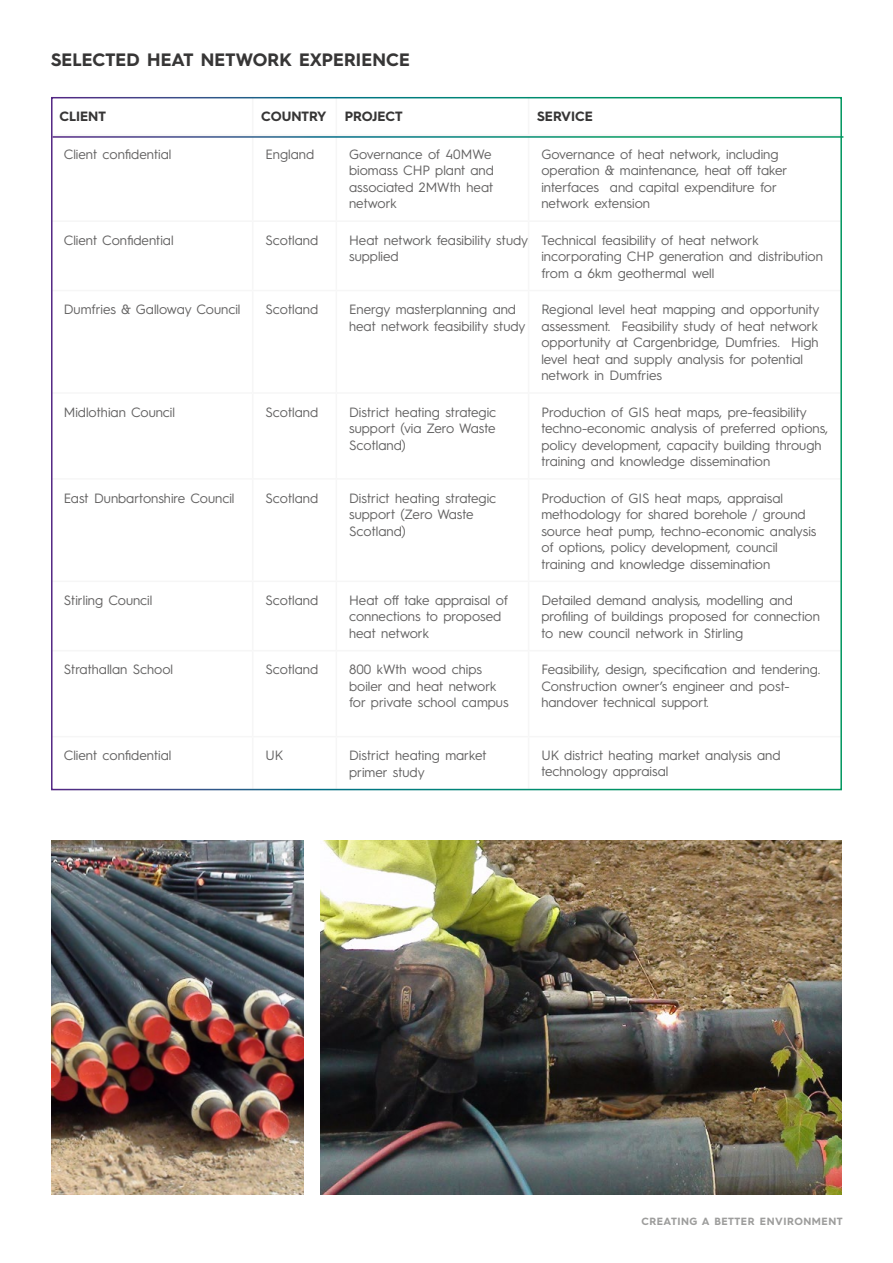
<style>
.page{position:relative;width:893px;height:1263px;background:#fff}
.page>*{position:absolute;margin:0;border:0;box-sizing:border-box;transform-origin:0 0}
.t1{font:700 18px "Hurme Geometric Sans 3";letter-spacing:.005em;color:#373636}
.t2{font:13.5px/16.5px "Hurme Geometric Sans 3";color:#646363}
.t3{font:700 13.5px "Hurme Geometric Sans 3";color:#373636}
.t4{font:700 10.5px "Hurme Geometric Sans 3";letter-spacing:.05em;color:#9d9d9c}
</style>
<div class="page">
<svg style="left:51px;top:96px;width:791px;height:695px"></svg>
<hr style="left:53px;top:136px;width:790px;height:2px;background:#fff">
<img style="left:320px;top:840px;width:522px;height:355px">
<img style="left:51px;top:840px;width:252px;height:355px">
<h1 class="t1" style="left:51px;top:47px;width:360px">SELECTED HEAT NETWORK EXPERIENCE</h1>
<p class="t3" style="left:60px;top:107px;width:48px">CLIENT</p>
<p class="t3" style="left:261px;top:107px;width:67px">COUNTRY</p>
<p class="t3" style="left:345px;top:107px;width:59px">PROJECT</p>
<p class="t3" style="left:537px;top:107px;width:57px">SERVICE</p>
<p class="t2" style="left:64px;top:145px;width:109px">Client confidential</p>
<p class="t2" style="left:265px;top:145px;width:50px">England</p>
<p class="t2" style="left:349px;top:145px;width:146px">Governance of 40MWe biomass CHP plant and associated 2MWth heat network</p>
<p class="t2" style="left:541px;top:145px;width:247px">Governance of heat network, including operation &amp; maintenance, heat off taker interfaces and capital expenditure for network extension</p>
<p class="t2" style="left:64px;top:231px;width:111px">Client Confidential</p>
<p class="t2" style="left:265px;top:231px;width:54px">Scotland</p>
<p class="t2" style="left:349px;top:231px;width:181px">Heat network feasibility study supplied</p>
<p class="t2" style="left:541px;top:231px;width:283px">Technical feasibility of heat network incorporating CHP generation and distribution from a 6km geothermal well</p>
<p class="t2" style="left:64px;top:300px;width:178px">Dumfries &amp; Galloway Council</p>
<p class="t2" style="left:265px;top:300px;width:54px">Scotland</p>
<p class="t2" style="left:349px;top:300px;width:178px">Energy masterplanning and heat network feasibility study</p>
<p class="t2" style="left:541px;top:300px;width:280px">Regional level heat mapping and opportunity assessment. Feasibility study of heat network opportunity at Cargenbridge, Dumfries. High level heat and supply analysis for potential network in Dumfries</p>
<p class="t2" style="left:64px;top:403px;width:113px">Midlothian Council</p>
<p class="t2" style="left:265px;top:403px;width:54px">Scotland</p>
<p class="t2" style="left:349px;top:403px;width:149px;text-align:justify">District heating strategic support (via Zero Waste Scotland)</p>
<p class="t2" style="left:541px;top:403px;width:288px">Production of GIS heat maps, pre-feasibility techno-economic analysis of preferred options, policy development, capacity building through training and knowledge dissemination</p>
<p class="t2" style="left:64px;top:489px;width:172px">East Dunbartonshire Council</p>
<p class="t2" style="left:265px;top:489px;width:54px">Scotland</p>
<p class="t2" style="left:349px;top:489px;width:149px">District heating strategic support (Zero Waste<br>Scotland)</p>
<p class="t2" style="left:541px;top:489px;width:277px">Production of GIS heat maps, appraisal methodology for shared borehole / ground source heat pump, techno-economic analysis of options, policy development, council training and knowledge dissemination</p>
<p class="t2" style="left:64px;top:591px;width:90px">Stirling Council</p>
<p class="t2" style="left:265px;top:591px;width:54px">Scotland</p>
<p class="t2" style="left:349px;top:591px;width:160px">Heat off take appraisal of connections to proposed heat network</p>
<p class="t2" style="left:541px;top:591px;width:280px">Detailed demand analysis, modelling and profiling of buildings proposed for connection to new council network in Stirling</p>
<p class="t2" style="left:64px;top:660px;width:111px">Strathallan School</p>
<p class="t2" style="left:265px;top:660px;width:54px">Scotland</p>
<p class="t2" style="left:349px;top:660px;width:161px">800 kWth wood chips boiler and heat network for private school campus</p>
<p class="t2" style="left:541px;top:660px;width:280px">Feasibility, design, specification and tendering.<br>Construction owner’s engineer and post&shy;handover technical support.</p>
<p class="t2" style="left:64px;top:746px;width:109px">Client confidential</p>
<p class="t2" style="left:265px;top:746px;width:20px">UK</p>
<p class="t2" style="left:349px;top:746px;width:139px">District heating market primer study</p>
<p class="t2" style="left:541px;top:746px;width:241px">UK district heating market analysis and technology appraisal</p>
<p class="t4" style="left:641px;top:1213px;width:203px">CREATING A BETTER ENVIRONMENT</p>
</div>
